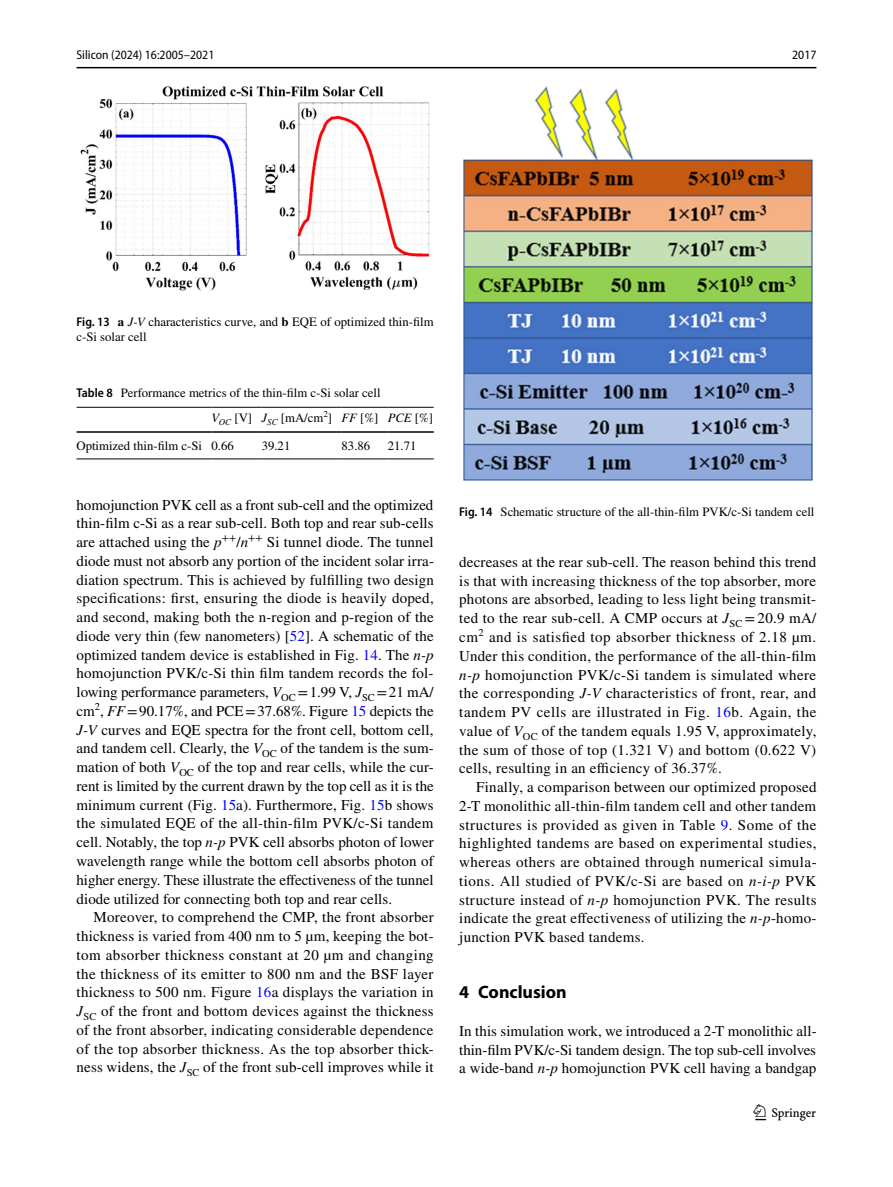
<style>
.page{position:relative;width:893px;height:1187px;background:#fff}
.page>*{position:absolute;margin:0;border:0;box-sizing:border-box;transform-origin:0 0}
.t1{font:22.5px "Springnew Regular 3";color:#000}
.t2{font:700 18px "Myriad Pro";color:#000}
.t3{font:15px/18.8px "STIX";letter-spacing:.01em;color:#000;text-align:justify}
.t4{font:12.75px/15px "STIX";color:#000}
.t5{font:semi-condensed 12.75px "Myriad Pro";color:#000}
.s1{font-family:"Myriad Pro";font-weight:600;font-stretch:semi-condensed}
.s2{font-weight:700}
.s3{font-style:italic}
.s4{color:#00f}
</style>
<div class="page">
<hr style="left:77px;top:67px;width:739px;height:1px;background:#000">
<img style="left:81px;top:87px;width:348px;height:204px">
<hr style="left:77px;top:407px;width:134px;height:1px;background:#000">
<hr style="left:77px;top:431px;width:134px;height:1px;background:#000">
<hr style="left:211px;top:407px;width:51px;height:1px;background:#000">
<hr style="left:211px;top:431px;width:51px;height:1px;background:#000">
<hr style="left:262px;top:407px;width:79px;height:1px;background:#000">
<hr style="left:262px;top:431px;width:79px;height:1px;background:#000">
<hr style="left:341px;top:407px;width:47px;height:1px;background:#000">
<hr style="left:341px;top:431px;width:47px;height:1px;background:#000">
<hr style="left:388px;top:407px;width:46px;height:1px;background:#000">
<hr style="left:388px;top:431px;width:46px;height:1px;background:#000">
<hr style="left:77px;top:458px;width:134px;height:1px;background:#000">
<hr style="left:211px;top:458px;width:51px;height:1px;background:#000">
<hr style="left:262px;top:458px;width:79px;height:1px;background:#000">
<hr style="left:341px;top:458px;width:47px;height:1px;background:#000">
<hr style="left:388px;top:458px;width:46px;height:1px;background:#000">
<img style="left:463px;top:87px;width:349px;height:394px">
<p class="t5" style="left:77px;top:48px;width:139px">Silicon (2024) 16:2005–2021</p>
<p class="t5" style="left:792px;top:48px;width:26px">2017</p>
<p class="t4" style="left:77px;top:315px;width:359px"><span class="s1">Fig. 13</span> <span class="s2">a</span> <span class="s3">J-V</span> characteristics curve, and <span class="s2">b</span> EQE of optimized thin-film c-Si solar cell</p>
<p class="t4" style="left:211px;top:380px;width:223px;line-height:25.5px;text-indent:-135px"><span class="s1">Table 8</span> Performance metrics of the thin-film c-Si solar cell<br><span class="s3">V</span><sub>OC</sub> [V] <span class="s3">J</span><sub>SC</sub> [mA/cm<sup>2</sup>] <span class="s3">FF</span> [%] <span class="s3">PCE</span> [%]</p>
<p class="t4" style="left:77px;top:439px;width:159px">Optimized thin-film c-Si 0.66</p>
<p class="t4" style="left:262px;top:439px;width:30px">39.21</p>
<p class="t4" style="left:342px;top:439px;width:30px">83.86</p>
<p class="t4" style="left:388px;top:439px;width:30px">21.71</p>
<p class="t3" style="left:77px;top:496px;width:359px">homojunction PVK cell as a front sub-cell and the optimized thin-film c-Si as a rear sub-cell. Both top and rear sub-cells are attached using the <span class="s3">p</span><sup>++</sup>/<span class="s3">n</span><sup>++</sup> Si tunnel diode. The tunnel diode must not absorb any portion of the incident solar irra&shy;diation spectrum. This is achieved by fulfilling two design specifications: first, ensuring the diode is heavily doped, and second, making both the n-region and p-region of the diode very thin (few nanometers) [<span class="s4">52</span>]. A schematic of the optimized tandem device is established in Fig. <span class="s4">14</span>. The <span class="s3">n-p </span>homojunction PVK/c-Si thin film tandem records the fol&shy;lowing performance parameters, <span class="s3">V</span><sub>OC</sub> =1.99 V, <span class="s3">J</span><sub>SC</sub> =21 mA/ cm<sup>2</sup>, <span class="s3">FF</span>=90.17%, and PCE=37.68%. Figure <span class="s4">15</span> depicts the <span class="s3">J-V</span> curves and EQE spectra for the front cell, bottom cell, and tandem cell. Clearly, the <span class="s3">V</span><sub>OC</sub> of the tandem is the sum&shy;mation of both <span class="s3">V</span><sub>OC</sub> of the top and rear cells, while the cur&shy;rent is limited by the current drawn by the top cell as it is the minimum current (Fig. <span class="s4">15</span>a). Furthermore, Fig. <span class="s4">15</span>b shows the simulated EQE of the all-thin-film PVK/c-Si tandem cell. Notably, the top <span class="s3">n-p</span> PVK cell absorbs photon of lower wavelength range while the bottom cell absorbs photon of higher energy. These illustrate the effectiveness of the tunnel diode utilized for connecting both top and rear cells.</p>
<p class="t3" style="left:77px;top:908px;width:359px;text-indent:17px">Moreover, to comprehend the CMP, the front absorber thickness is varied from 400 nm to 5 µm, keeping the bot&shy;tom absorber thickness constant at 20 µm and changing the thickness of its emitter to 800 nm and the BSF layer thickness to 500 nm. Figure <span class="s4">16</span>a displays the variation in <span class="s3">J</span><sub>SC</sub> of the front and bottom devices against the thickness of the front absorber, indicating considerable dependence of the top absorber thickness. As the top absorber thick&shy;ness widens, the <span class="s3">J</span><sub>SC</sub> of the front sub-cell improves while it</p>
<p class="t4" style="left:459px;top:505px;width:357px"><span class="s1">Fig. 14</span> Schematic structure of the all-thin-film PVK/c-Si tandem cell</p>
<p class="t3" style="left:459px;top:553px;width:359px">decreases at the rear sub-cell. The reason behind this trend is that with increasing thickness of the top absorber, more photons are absorbed, leading to less light being transmit&shy;ted to the rear sub-cell. A CMP occurs at <span class="s3">J</span><sub>SC</sub> =20.9 mA/ cm<sup>2</sup> and is satisfied top absorber thickness of 2.18 µm.<br>Under this condition, the performance of the all-thin-film <span class="s3">n-p</span> homojunction PVK/c-Si tandem is simulated where the corresponding <span class="s3">J-V</span> characteristics of front, rear, and tandem PV cells are illustrated in Fig. <span class="s4">16</span>b. Again, the value of <span class="s3">V</span><sub>OC</sub> of the tandem equals 1.95 V, approximately, the sum of those of top (1.321 V) and bottom (0.622 V) cells, resulting in an efficiency of 36.37%.</p>
<p class="t3" style="left:459px;top:778px;width:359px;text-indent:17px">Finally, a comparison between our optimized proposed 2-T monolithic all-thin-film tandem cell and other tandem structures is provided as given in Table <span class="s4">9</span>. Some of the highlighted tandems are based on experimental studies, whereas others are obtained through numerical simula&shy;tions. All studied of PVK/c-Si are based on <span class="s3">n-i-p</span> PVK structure instead of <span class="s3">n-p</span> homojunction PVK. The results indicate the great effectiveness of utilizing the <span class="s3">n-p</span>-homo&shy;junction PVK based tandems.</p>
<p class="t2" style="left:459px;top:980px;width:109px">4 Conclusion</p>
<p class="t3" style="left:459px;top:1022px;width:359px">In this simulation work, we introduced a 2-T monolithic all&shy;thin-film PVK/c-Si tandem design. The top sub-cell involves a wide-band <span class="s3">n-p</span> homojunction PVK cell having a bandgap</p>
<h1 class="t1" style="left:755px;top:1104px;width:62px">1 3</h1>
</div>
